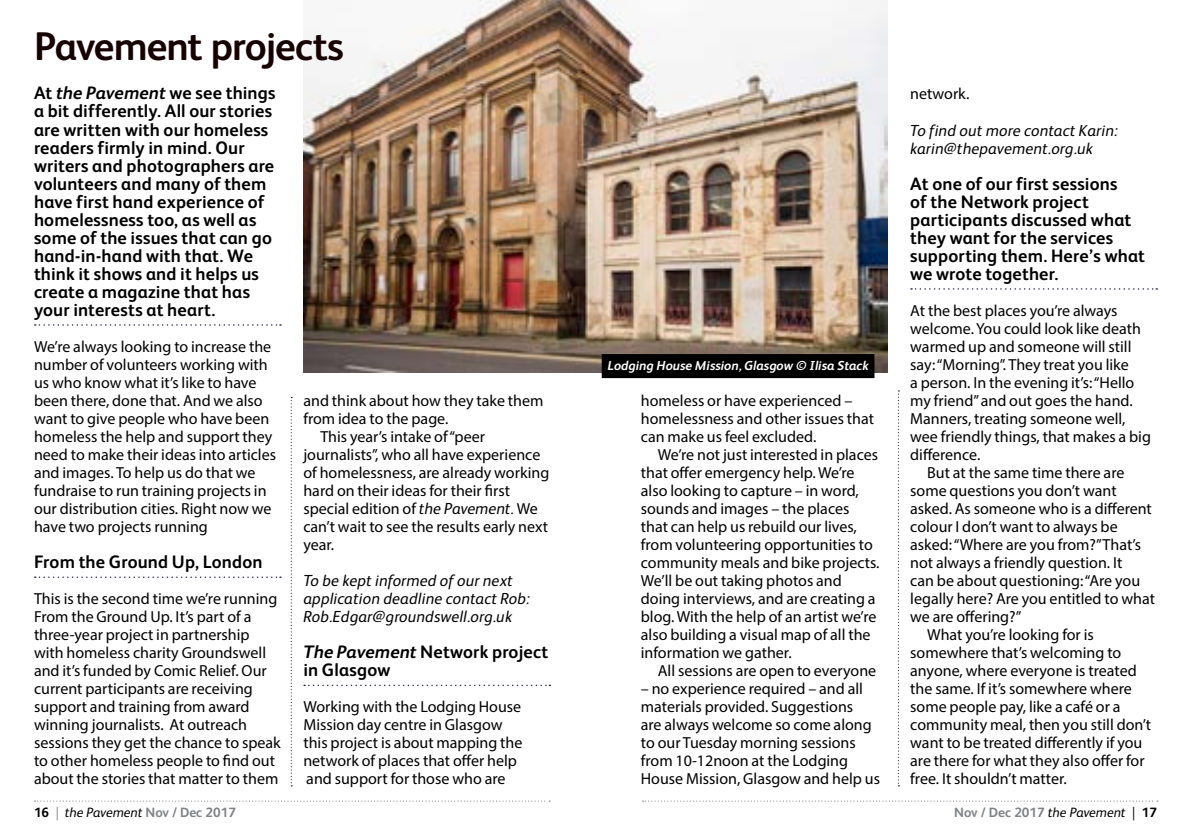
<style>
.page{position:relative;width:1191px;height:840px;background:#fff}
.page>*{position:absolute;margin:0;border:0;box-sizing:border-box;transform-origin:0 0}
.t1{font:700 40px "FS Albert";letter-spacing:-.025em;color:#170000}
.t2{font:700 18px/18px "FS Albert";letter-spacing:.01em;color:#000}
.t3{font:16px/18px "Myriad Pro";color:#000}
.t4{font:italic 16px/18px "FS Albert";letter-spacing:.01em;color:#000}
.t5{font:italic 13.6px "FS Albert";color:#000}
.t6{font:700 13.6px "FS Albert";color:#808285}
.t7{font:italic 700 13px "FS Albert";color:#fff}
.s1{font-style:italic}
.s2{font-family:"FS Albert";font-style:italic}
.s3{font-weight:700;font-style:normal}
.s4{font-family:"Myriad Pro";font-style:normal;color:#808285}
.s5{font-weight:700;font-style:normal;color:#808285}
.s6{font-weight:400;font-style:italic;color:#000}
.s7{font-family:"Myriad Pro";font-weight:400;color:#000}
.s8{color:#000}
</style>
<div class="page">
<svg style="left:35px;top:800px;width:515px;height:1px"></svg>
<svg style="left:642px;top:800px;width:516px;height:1px"></svg>
<svg style="left:35px;top:324px;width:246px;height:1px"></svg>
<svg style="left:35px;top:576px;width:246px;height:1px"></svg>
<svg style="left:911px;top:288px;width:246px;height:1px"></svg>
<svg style="left:304px;top:684px;width:246px;height:1px"></svg>
<img style="left:304px;top:0;width:583px;height:372px">
<div style="left:602px;top:354px;width:272px;height:24px;background:#000"></div>
<svg style="left:291px;top:397px;width:1px;height:387px"></svg>
<svg style="left:898px;top:390px;width:1px;height:394px"></svg>
<p class="t1" style="left:34px;top:23px;width:311px">Pavement projects</p>
<p class="t2" style="left:34px;top:84px;width:243px">At <span class="s1">the Pavement</span> we see things a bit differently. All our stories are written with our homeless readers firmly in mind. Our writers and photographers are volunteers and many of them have first hand experience of homelessness too, as well as some of the issues that can go hand-in-hand with that. We think it shows and it helps us create a magazine that has your interests at heart.</p>
<p class="t3" style="left:34px;top:337px;width:243px">We’re always looking to increase the number of volunteers working with us who know what it’s like to have been there, done that. And we also want to give people who have been homeless the help and support they need to make their ideas into articles and images. To help us do that we fundraise to run training projects in our distribution cities. Right now we have two projects running</p>
<p class="t2" style="left:34px;top:552px;width:230px">From the Ground Up, London</p>
<p class="t3" style="left:34px;top:589px;width:248px">This is the second time we’re running From the Ground Up. It’s part of a three-year project in partnership with homeless charity Groundswell and it’s funded by Comic Relief. Our current participants are receiving support and training from award winning journalists. At outreach sessions they get the chance to speak to other homeless people to find out about the stories that matter to them</p>
<p class="t3" style="left:303px;top:391px;width:242px">and think about how they take them</p>
<p class="t3" style="left:303px;top:409px;width:146px">from idea to the page.</p>
<p class="t3" style="left:320px;top:427px;width:166px">This year’s intake of “peer</p>
<p class="t3" style="left:303px;top:445px;width:238px">journalists”, who all have experience</p>
<p class="t3" style="left:303px;top:463px;width:247px">of homelessness, are already working</p>
<p class="t3" style="left:303px;top:481px;width:208px">hard on their ideas for their first</p>
<p class="t3" style="left:303px;top:499px;width:236px">special edition of <span class="s2">the Pavement.</span> We</p>
<p class="t3" style="left:303px;top:517px;width:246px">can’t wait to see the results early next</p>
<p class="t3" style="left:303px;top:535px;width:32px">year.</p>
<p class="t4" style="left:303px;top:571px;width:228px">To be kept informed of our next application deadline contact Rob:<br>Rob.Edgar@groundswell.org.uk</p>
<p class="t2" style="left:303px;top:642px;width:246px"><span class="s1">The Pavement</span> Network project in Glasgow</p>
<p class="t3" style="left:303px;top:697px;width:221px">Working with the Lodging House<br>Mission day centre in Glasgow this project is about mapping the network of places that offer help and support for those who are</p>
<p class="t7" style="left:607px;top:358px;width:262px">Lodging House Mission, Glasgow © Ilisa Stack</p>
<p class="t3" style="left:641px;top:391px;width:213px">homeless or have experienced –</p>
<p class="t3" style="left:641px;top:409px;width:235px">homelessness and other issues that</p>
<p class="t3" style="left:641px;top:427px;width:177px">can make us feel excluded.</p>
<p class="t3" style="left:658px;top:445px;width:222px">We’re not just interested in places</p>
<p class="t3" style="left:641px;top:463px;width:215px">that offer emergency help. We’re</p>
<p class="t3" style="left:641px;top:481px;width:220px">also looking to capture – in word,</p>
<p class="t3" style="left:641px;top:499px;width:210px">sounds and images – the places</p>
<p class="t3" style="left:641px;top:517px;width:218px">that can help us rebuild our lives,</p>
<p class="t3" style="left:641px;top:535px;width:233px">from volunteering opportunities to</p>
<p class="t3" style="left:641px;top:553px;width:240px">community meals and bike projects.</p>
<p class="t3" style="left:641px;top:571px;width:202px">We’ll be out taking photos and</p>
<p class="t3" style="left:641px;top:589px;width:236px">doing interviews, and are creating a</p>
<p class="t3" style="left:641px;top:607px;width:237px">blog. With the help of an artist we’re</p>
<p class="t3" style="left:641px;top:625px;width:231px">also building a visual map of all the</p>
<p class="t3" style="left:641px;top:643px;width:152px">information we gather.</p>
<p class="t3" style="left:658px;top:661px;width:220px">All sessions are open to everyone</p>
<p class="t3" style="left:641px;top:679px;width:241px">– no experience required – and all materials provided. Suggestions<br>are always welcome so come along to our Tuesday morning sessions from 10-12noon at the Lodging<br>House Mission, Glasgow and help us</p>
<p class="t3" style="left:910px;top:85px;width:61px">network.</p>
<p class="t4" style="left:910px;top:121px;width:209px">To find out more contact Karin: karin@thepavement.org.uk</p>
<p class="t2" style="left:910px;top:174px;width:236px">At one of our first sessions<br>of the Network project participants discussed what they want for the services supporting them. Here’s what we wrote together.</p>
<p class="t3" style="left:910px;top:301px;width:209px">At the best places you’re always</p>
<p class="t3" style="left:910px;top:319px;width:232px">welcome. You could look like death</p>
<p class="t3" style="left:910px;top:337px;width:223px">warmed up and someone will still</p>
<p class="t3" style="left:910px;top:355px;width:220px">say: “Morning”. They treat you like</p>
<p class="t3" style="left:910px;top:373px;width:226px">a person. In the evening it’s: “Hello</p>
<p class="t3" style="left:910px;top:391px;width:224px">my friend” and out goes the hand.</p>
<p class="t3" style="left:910px;top:409px;width:217px">Manners, treating someone well,</p>
<p class="t3" style="left:910px;top:427px;width:242px">wee friendly things, that makes a big</p>
<p class="t3" style="left:910px;top:445px;width:72px">difference.</p>
<p class="t3" style="left:927px;top:463px;width:199px">But at the same time there are</p>
<p class="t3" style="left:910px;top:481px;width:208px">some questions you don’t want</p>
<p class="t3" style="left:910px;top:499px;width:243px">asked. As someone who is a different</p>
<p class="t3" style="left:910px;top:517px;width:209px">colour I don’t want to always be</p>
<p class="t3" style="left:910px;top:535px;width:232px">asked: “Where are you from?” That’s</p>
<p class="t3" style="left:910px;top:553px;width:214px">not always a friendly question. It</p>
<p class="t3" style="left:910px;top:571px;width:231px">can be about questioning: “Are you</p>
<p class="t3" style="left:910px;top:589px;width:246px">legally here? Are you entitled to what</p>
<p class="t3" style="left:910px;top:607px;width:113px">we are offering?”</p>
<p class="t3" style="left:927px;top:625px;width:168px">What you’re looking for is</p>
<p class="t3" style="left:910px;top:643px;width:212px">somewhere that’s welcoming to</p>
<p class="t3" style="left:910px;top:661px;width:228px">anyone, where everyone is treated</p>
<p class="t3" style="left:910px;top:679px;width:223px">the same. If it’s somewhere where</p>
<p class="t3" style="left:910px;top:697px;width:212px">some people pay, like a café or a</p>
<p class="t3" style="left:910px;top:715px;width:242px">community meal, then you still don’t</p>
<p class="t3" style="left:910px;top:733px;width:234px">want to be treated differently if you</p>
<p class="t3" style="left:910px;top:751px;width:236px">are there for what they also offer for</p>
<p class="t3" style="left:910px;top:769px;width:158px">free. It shouldn’t matter.</p>
<p class="t5" style="left:34px;top:804px;width:203px"><span class="s3">16</span> <span class="s4">|</span> the Pavement <span class="s5">Nov / Dec 2017</span></p>
<p class="t6" style="left:954px;top:804px;width:204px">Nov / Dec 2017 <span class="s6">the Pavement</span> <span class="s7">|</span> <span class="s8">17</span></p>
</div>
